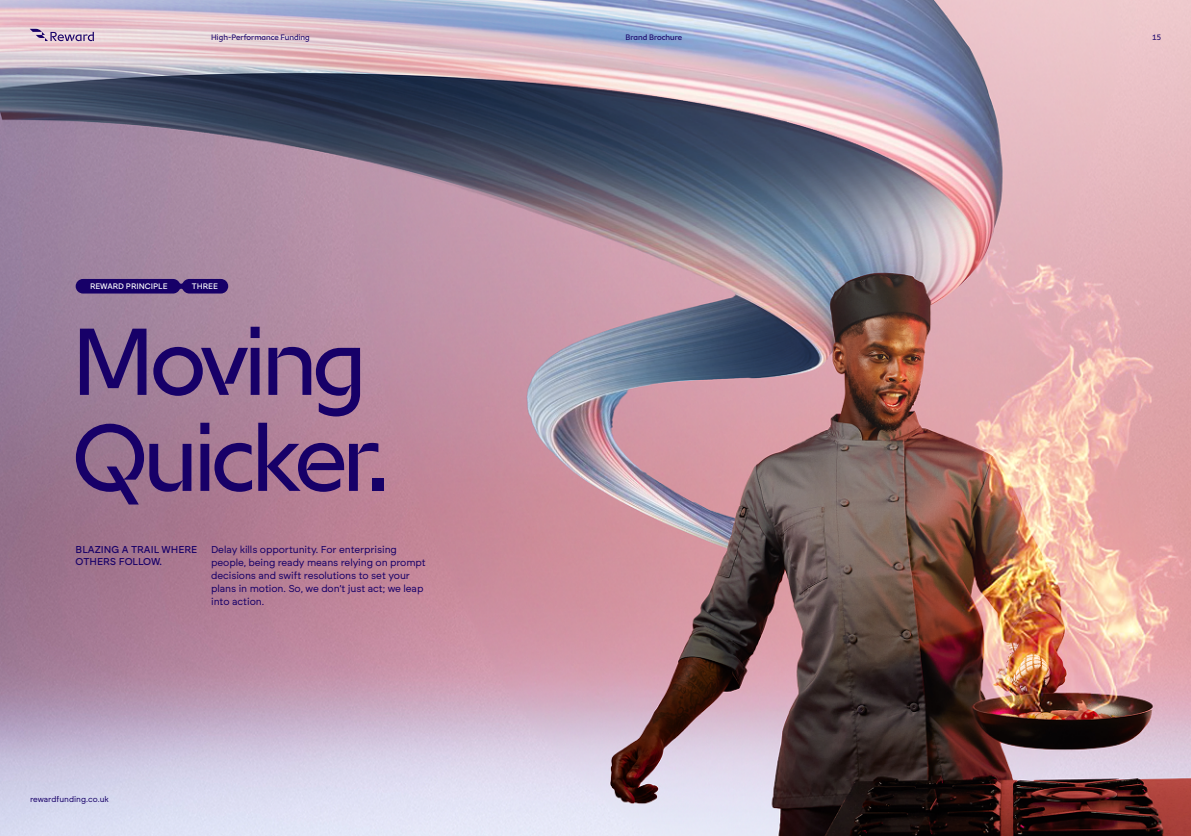
<style>
.page{position:relative;width:1191px;height:836px;background:#fff}
.page>*{position:absolute;margin:0;border:0;box-sizing:border-box;transform-origin:0 0}
.t1{font:96px/96px "F37 Incise";letter-spacing:-.05em;color:#170068}
.t2{font:10px/13px "Brockmann";letter-spacing:-.01em;color:#170068}
.t3{font:500 10px/12px "Brockmann";color:#170068}
.t4{font:8px "F37 Incise";color:#170068}
.t5{font:500 8px "Brockmann";color:#fff}
.t6{font:8px "Brockmann";color:#170068}
</style>
<div class="page">
<img style="left:0;top:0;width:1191px;height:836px">
<svg style="left:76px;top:279px;width:152px;height:15px;background:#21096c"></svg>
<svg style="left:30px;top:29px;width:64px;height:12px"></svg>
<p class="t4" style="left:211px;top:31px;width:100px">High-Performance Funding</p>
<p class="t4" style="left:625px;top:31px;width:58px">Brand Brochure</p>
<p class="t4" style="left:1152px;top:31px;width:10px">15</p>
<p class="t5" style="left:90px;top:281px;width:79px">REWARD PRINCIPLE</p>
<p class="t5" style="left:192px;top:281px;width:28px">THREE</p>
<h1 class="t1" style="left:72px;top:310px;width:321px">Moving<br>Quicker.</h1>
<p class="t3" style="left:76px;top:543px;width:123px">BLAZING A TRAIL WHERE<br>OTHERS FOLLOW.</p>
<p class="t2" style="left:211px;top:543px;width:216px">Delay kills opportunity. For enterprising people, being ready means relying on prompt decisions and swift resolutions to set your plans in motion. So, we don’t just act; we leap into action.</p>
<p class="t6" style="left:30px;top:795px;width:80px">rewardfunding.co.uk</p>
</div>
